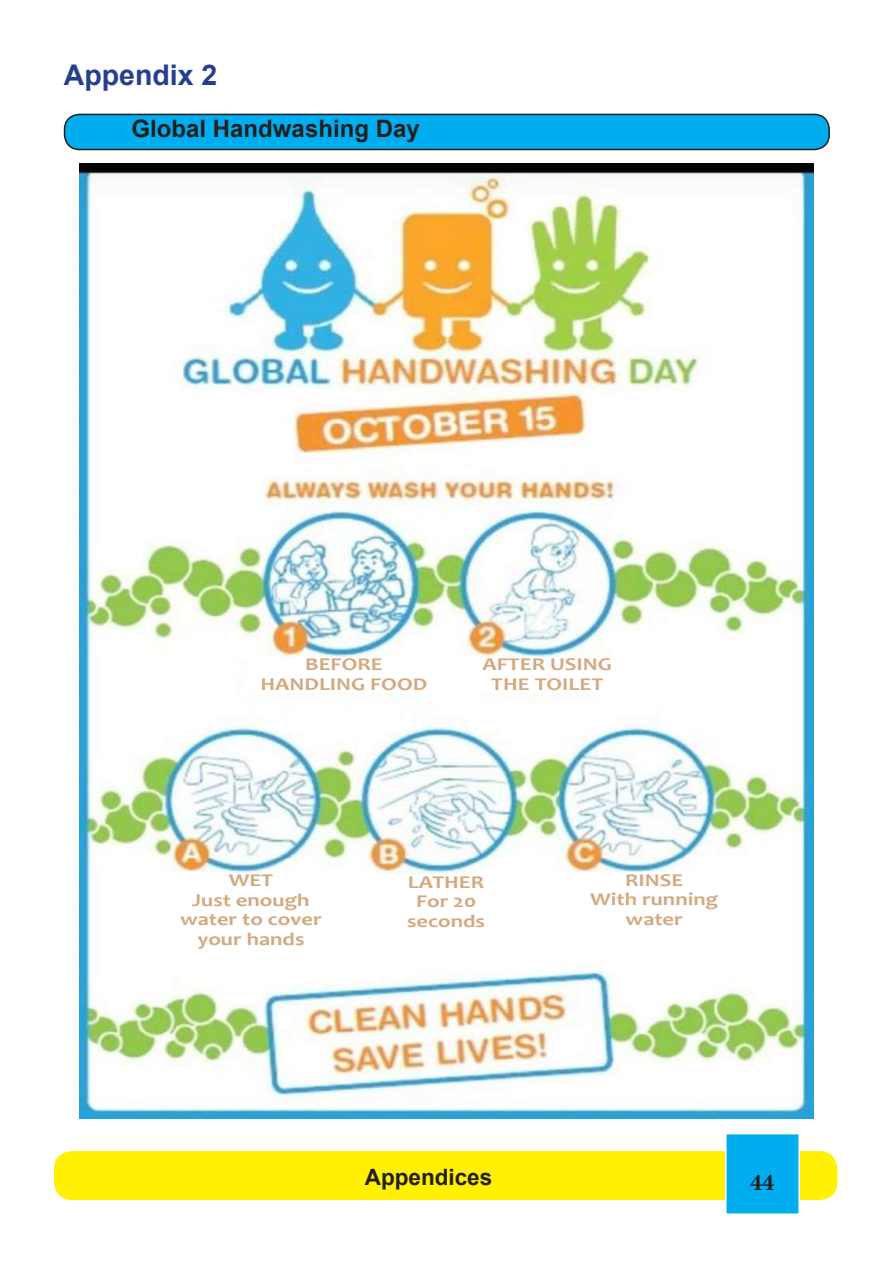
<style>
.page{position:relative;width:893px;height:1263px;background:#fff}
.page>*{position:absolute;margin:0;border:0;box-sizing:border-box;transform-origin:0 0}
.t1{font:700 28.5px "Arial";color:#253f8e}
.t2{font:700 24px "Arial";color:#231f20}
.t3{font:700 24px "Minion Pro";color:#231f20}
.t4{font:700 22.5px "Arial";color:#231f20}
.t5{font:700 18px/19.5px "Candara";color:#d3a980;text-align:center;scale:1.25 1}
</style>
<div class="page">
<div style="left:54px;top:1151px;width:783px;height:49px;background:#fff101;border-radius:18px"></div>
<div style="left:725px;top:1133px;width:75px;height:82px;background:#00aeef;border:2px solid #fff"></div>
<div style="left:65px;top:114px;width:764px;height:35px;background:#00aeef;border-radius:15px"></div>
<div style="left:64px;top:114px;width:766px;height:36px;border:2px solid #231f20;border-radius:15px"></div>
<img style="left:79px;top:164px;width:735px;height:954px">
<div style="left:251px;top:657px;width:186px;height:36px;background:#fff"></div>
<div style="left:454px;top:657px;width:186px;height:36px;background:#fff"></div>
<div style="left:158px;top:873px;width:186px;height:82px;background:#fff"></div>
<div style="left:353px;top:875px;width:186px;height:82px;background:#fff"></div>
<div style="left:561px;top:872px;width:186px;height:83px;background:#fff"></div>
<h1 class="t1" style="left:64px;top:54px;width:155px">Appendix 2</h1>
<h2 class="t2" style="left:132px;top:112px;width:290px">Global Handwashing Day</h2>
<p class="t5" style="left:261px;top:654px;width:135px">BEFORE<br>HANDLING FOOD</p>
<p class="t5" style="left:483px;top:654px;width:105px">AFTER USING<br>THE TOILET</p>
<p class="t5" style="left:180px;top:870px;width:115px">WET<br>Just enough water to cover your hands</p>
<p class="t5" style="left:407px;top:872px;width:64px">LATHER<br>For 20 seconds</p>
<p class="t5" style="left:590px;top:870px;width:104px">RINSE<br>With running water</p>
<p class="t4" style="left:365px;top:1161px;width:129px">Appendices</p>
<h2 class="t3" style="left:750px;top:1165px;width:25px">44</h2>
</div>
